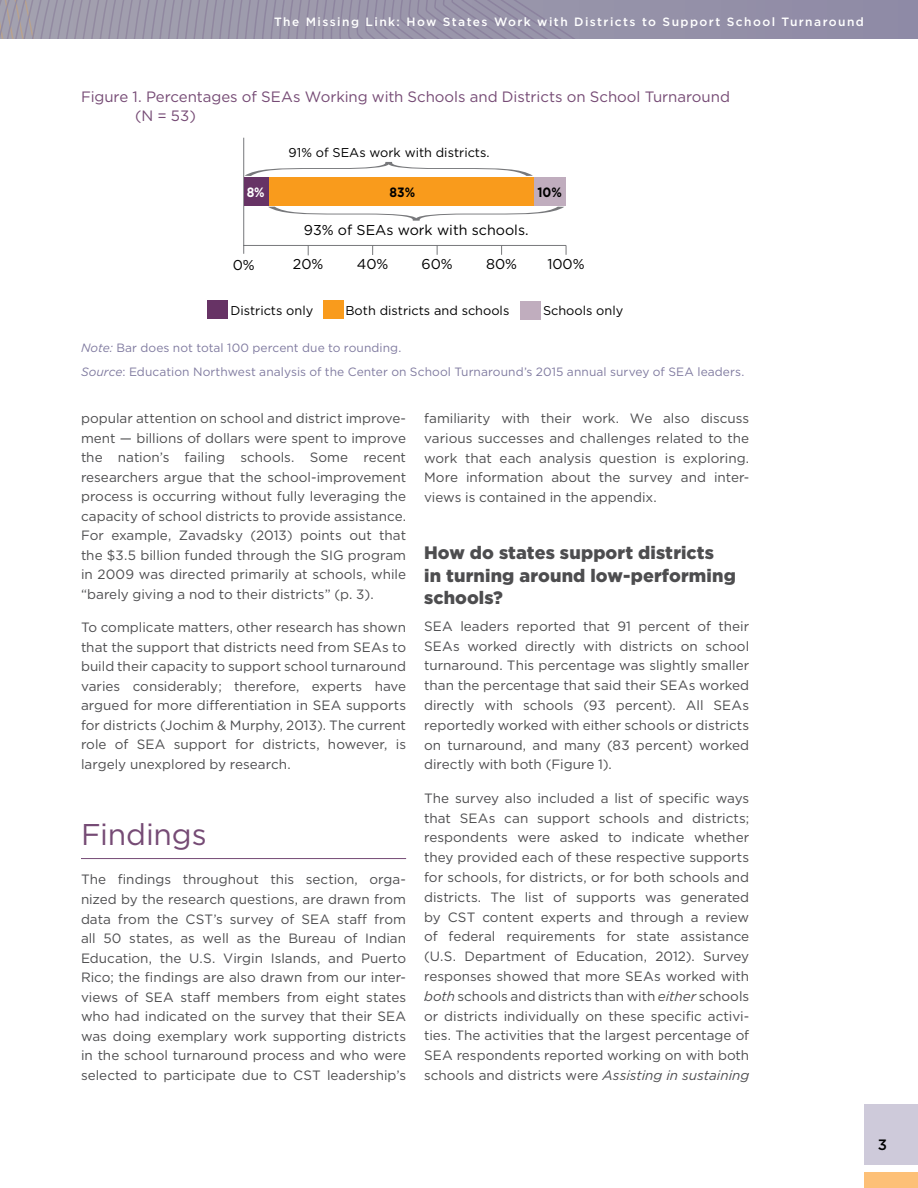
<style>
.page{position:relative;width:918px;height:1188px;background:#fff}
.page>*{position:absolute;margin:0;border:0;box-sizing:border-box;transform-origin:0 0}
.t1{font:30px "Gotham";letter-spacing:-.01em;color:#764b75}
.OLD_H2{font:900 18px/22.8px "Gotham";letter-spacing:.01em;color:#4d4d4f}
.Table_Figure_Title{font:15px/19.5px "Gotham";letter-spacing:-.005em;color:#764b75}
.t2{font:500 15px "Gotham";color:#000}
.t3{font:14.25px "Gotham";color:#000}
.Body{font:13.5px/19.5px "Gotham";color:#4d4d4f;text-align:justify}
.t4{font:700 13.5px "Gotham";color:#000;scale:.9 1}
.t5{font:700 13.5px "Gotham";color:#fff;scale:.9 1}
.t6{font:12.75px "Gotham";color:#000}
.Table_Figure_Notes{font:12px "Gotham";letter-spacing:.005em;color:#807ba0}
.t7{font:500 12px "Gotham";letter-spacing:.12em;color:#fff}
.s1{font-style:italic}
</style>
<div class="page">
<div style="left:864px;top:1172px;width:54px;height:16px;background:#fdc077"></div>
<div style="left:864px;top:1104px;width:54px;height:61px;background:#c9c5d6"></div>
<div style="left:0;top:0;width:918px;height:38px;background:#9490a8"></div>
<svg style="left:0;top:0;width:472px;height:38px"></svg>
<hr style="left:81px;top:858px;width:325px;height:1px;background:#764b75">
<hr style="left:244px;top:245px;width:322px;height:1px;background:#77787b">
<hr style="left:243px;top:138px;width:1px;height:116px;background:#77787b">
<div style="left:520px;top:301px;width:21px;height:18px;background:#c0adbe"></div>
<div style="left:534px;top:177px;width:32px;height:28px;background:#c0adbe"></div>
<div style="left:323px;top:301px;width:20px;height:18px;background:#f99b1c"></div>
<div style="left:269px;top:177px;width:265px;height:28px;background:#f99b1c"></div>
<div style="left:207px;top:301px;width:20px;height:18px;background:#673365"></div>
<div style="left:244px;top:177px;width:25px;height:28px;background:#673365"></div>
<svg style="left:268px;top:207px;width:296px;height:14px"></svg>
<svg style="left:245px;top:162px;width:288px;height:14px"></svg>
<p class="t7" style="left:274px;top:14px;width:591px">The Missing Link: How States Work with Districts to Support School Turnaround</p>
<p class="Table_Figure_Title" style="left:135px;top:87px;width:597px;text-indent:-54px">Figure 1. Percentages of SEAs Working with Schools and Districts on School Turnaround (N = 53)</p>
<p class="t6" style="left:289px;top:144px;width:203px">91% of SEAs work with districts.</p>
<p class="t5" style="left:247px;top:184px;width:22px">8%</p>
<p class="t4" style="left:390px;top:184px;width:30px">83%</p>
<p class="t4" style="left:537px;top:184px;width:29px">10%</p>
<p class="t3" style="left:304px;top:221px;width:226px">93% of SEAs work with schools.</p>
<p class="t3" style="left:233px;top:256px;width:24px">0%</p>
<p class="t3" style="left:293px;top:255px;width:32px">20%</p>
<p class="t3" style="left:357px;top:255px;width:33px">40%</p>
<p class="t3" style="left:421px;top:255px;width:33px">60%</p>
<p class="t3" style="left:486px;top:255px;width:33px">80%</p>
<p class="t3" style="left:547px;top:255px;width:39px">100%</p>
<p class="t6" style="left:230px;top:302px;width:84px">Districts only</p>
<p class="t6" style="left:345px;top:302px;width:165px">Both districts and schools</p>
<p class="t6" style="left:543px;top:302px;width:82px">Schools only</p>
<p class="Table_Figure_Notes" style="left:81px;top:341px;width:322px"><span class="s1">Note:</span> Bar does not total 100 percent due to rounding.</p>
<p class="Table_Figure_Notes" style="left:81px;top:365px;width:665px"><span class="s1">Source</span>: Education Northwest analysis of the Center on School Turnaround’s 2015 annual survey of SEA leaders.</p>
<p class="Body" style="left:81px;top:408px;width:327px">popular attention on school and district improve&shy;ment — billions of dollars were spent to improve the nation’s failing schools. Some recent researchers argue that the school-improvement process is occurring without fully leveraging the capacity of school districts to provide assistance.<br>For example, Zavadsky (2013) points out that the $3.5 billion funded through the SIG program in 2009 was directed primarily at schools, while “barely giving a nod to their districts” (p. 3).</p>
<p class="Body" style="left:81px;top:617px;width:327px">To complicate matters, other research has shown that the support that districts need from SEAs to build their capacity to support school turnaround varies considerably; therefore, experts have argued for more differentiation in SEA supports for districts (Jochim &amp; Murphy, 2013). The current role of SEA support for districts, however, is largely unexplored by research.</p>
<h1 class="t1" style="left:81px;top:815px;width:127px">Findings</h1>
<p class="Body" style="left:81px;top:870px;width:327px">The findings throughout this section, orga&shy;nized by the research questions, are drawn from data from the CST’s survey of SEA staff from all 50 states, as well as the Bureau of Indian Education, the U.S. Virgin Islands, and Puerto Rico; the findings are also drawn from our inter&shy;views of SEA staff members from eight states who had indicated on the survey that their SEA was doing exemplary work supporting districts in the school turnaround process and who were selected to participate due to CST leadership’s</p>
<p class="Body" style="left:424px;top:408px;width:327px">familiarity with their work. We also discuss various successes and challenges related to the work that each analysis question is exploring.<br>More information about the survey and inter&shy;views is contained in the appendix.</p>
<h2 class="OLD_H2" style="left:424px;top:541px;width:313px">How do states support districts<br>in turning around low-performing schools?</h2>
<p class="Body" style="left:424px;top:616px;width:327px">SEA leaders reported that 91 percent of their SEAs worked directly with districts on school turnaround. This percentage was slightly smaller than the percentage that said their SEAs worked directly with schools (93 percent). All SEAs reportedly worked with either schools or districts on turnaround, and many (83 percent) worked directly with both (Figure 1).</p>
<p class="Body" style="left:424px;top:788px;width:327px">The survey also included a list of specific ways that SEAs can support schools and districts; respondents were asked to indicate whether they provided each of these respective supports for schools, for districts, or for both schools and districts. The list of supports was generated by CST content experts and through a review of federal requirements for state assistance (U.S. Department of Education, 2012). Survey responses showed that more SEAs worked with <span class="s1">both</span> schools and districts than with <span class="s1">either</span> schools or districts individually on these specific activi&shy;ties. The activities that the largest percentage of SEA respondents reported working on with both schools and districts were <span class="s1">Assisting in sustaining</span></p>
<p class="t2" style="left:878px;top:1135px;width:11px">3</p>
</div>
